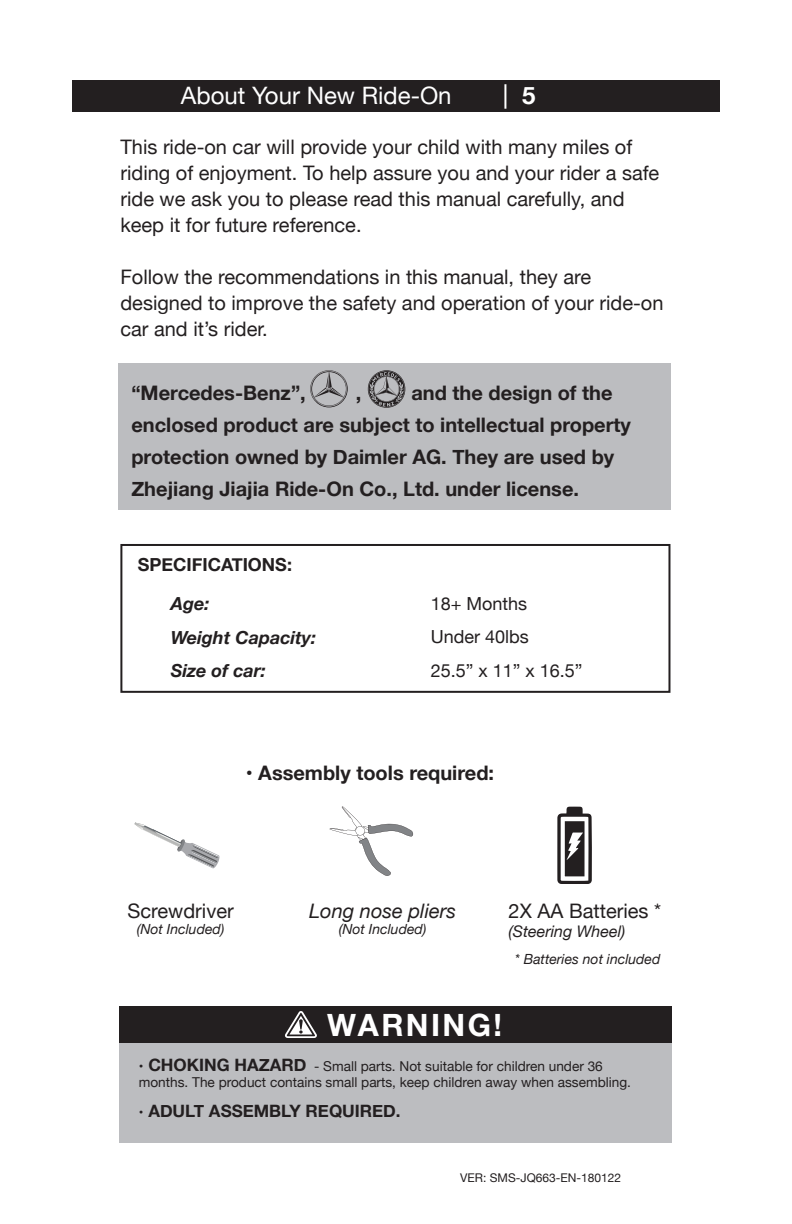
<style>
.page{position:relative;width:792px;height:1224px;background:#fff}
.page>*{position:absolute;margin:0;border:0;box-sizing:border-box;transform-origin:0 0}
.t1{font:700 30.6px "Helvetica Neue";letter-spacing:.08em;color:#fff}
.t2{font:24px "Helvetica Neue";color:#fff}
.t3{font:700 24px "Helvetica Neue";color:#fff}
.t4{font:20px/26px "Helvetica Neue";color:#231f20}
.t5{font:700 20px/32px "Helvetica Neue";color:#231f20}
.t6{font:italic 20px "Helvetica Neue";color:#231f20}
.t7{font:18px/33.6px "Helvetica Neue";color:#231f20}
.t8{font:italic 700 18px/33.6px "Helvetica Neue";color:#231f20}
.t9{font:700 18px "Helvetica Neue";color:#231f20}
.t10{font:700 17px "Helvetica Neue";color:#231f20}
.t11{font:italic 16px "Helvetica Neue";color:#231f20}
.t12{font:italic 14px "Helvetica Neue";color:#231f20}
.t13{font:13.6px/16.4px "Helvetica Neue";color:#231f20}
.t14{font:12px "Helvetica Neue";color:#231f20}
.s1{font-weight:700;font-size:17px}
</style>
<div class="page">
<div style="left:72px;top:81px;width:648px;height:31px;background:#231f20"></div>
<hr style="left:504px;top:84px;width:2px;height:25px;background:#fff">
<div style="left:118px;top:363px;width:552px;height:147px;background:#bcbdc0"></div>
<svg style="left:310px;top:370px;width:38px;height:37px"></svg>
<svg style="left:368px;top:370px;width:37px;height:38px"></svg>
<div style="left:120px;top:544px;width:550px;height:149px;border:2px solid #231f20"></div>
<div style="left:119px;top:1036px;width:553px;height:107px;background:#bcbdc0"></div>
<div style="left:119px;top:1006px;width:553px;height:37px;background:#231f20"></div>
<svg style="left:285px;top:1011px;width:32px;height:27px"></svg>
<svg style="left:557px;top:807px;width:35px;height:77px"></svg>
<svg style="left:330px;top:806px;width:83px;height:70px"></svg>
<svg style="left:134px;top:822px;width:86px;height:47px"></svg>
<p class="t2" style="left:181px;top:78px;width:272px">About Your New Ride-On</p>
<p class="t3" style="left:522px;top:77px;width:15px">5</p>
<p class="t4" style="left:120px;top:135px;width:540px">This ride-on car will provide your child with many miles of riding of enjoyment. To help assure you and your rider a safe ride we ask you to please read this manual carefully, and keep it for future reference.</p>
<p class="t4" style="left:120px;top:265px;width:545px">Follow the recommendations in this manual, they are designed to improve the safety and operation of your ride-on car and it’s rider.</p>
<p class="t5" style="left:131px;top:377px;width:501px;text-indent:280px">and the design of the enclosed product are subject to intellectual property protection owned by Daimler AG. They are used by Zhejiang Jiajia Ride-On Co., Ltd. under license.</p>
<p class="t5" style="left:131px;top:377px;width:176px">“Mercedes-Benz”,</p>
<p class="t5" style="left:356px;top:377px;width:7px">,</p>
<p class="t9" style="left:138px;top:551px;width:156px">SPECIFICATIONS:</p>
<p class="t8" style="left:171px;top:587px;width:147px">Age:<br>Weight Capacity:<br>Size of car:</p>
<p class="t7" style="left:431px;top:587px;width:153px">18+ Months<br>Under 40lbs<br>25.5” x 11” x 16.5”</p>
<p class="t5" style="left:246px;top:757px;width:250px">• Assembly tools required:</p>
<p class="t4" style="left:128px;top:899px;width:108px">Screwdriver</p>
<p class="t12" style="left:137px;top:919px;width:89px">(Not Included)</p>
<p class="t6" style="left:309px;top:896px;width:149px">Long nose pliers</p>
<p class="t12" style="left:339px;top:919px;width:89px">(Not Included)</p>
<p class="t4" style="left:509px;top:899px;width:154px">2X AA Batteries *</p>
<p class="t11" style="left:509px;top:920px;width:118px">(Steering Wheel)</p>
<p class="t12" style="left:515px;top:949px;width:147px">* Batteries not included</p>
<h1 class="t1" style="left:327px;top:1001px;width:176px">WARNING!</h1>
<p class="t13" style="left:139px;top:1059px;width:494px"><span class="s1">· CHOKING HAZARD</span> - Small parts. Not suitable for children under 36 months. The product contains small parts, keep children away when assembling.</p>
<p class="t10" style="left:139px;top:1098px;width:263px">· ADULT ASSEMBLY REQUIRED.</p>
<p class="t14" style="left:460px;top:1169px;width:162px">VER: SMS-JQ663-EN-180122</p>
</div>
